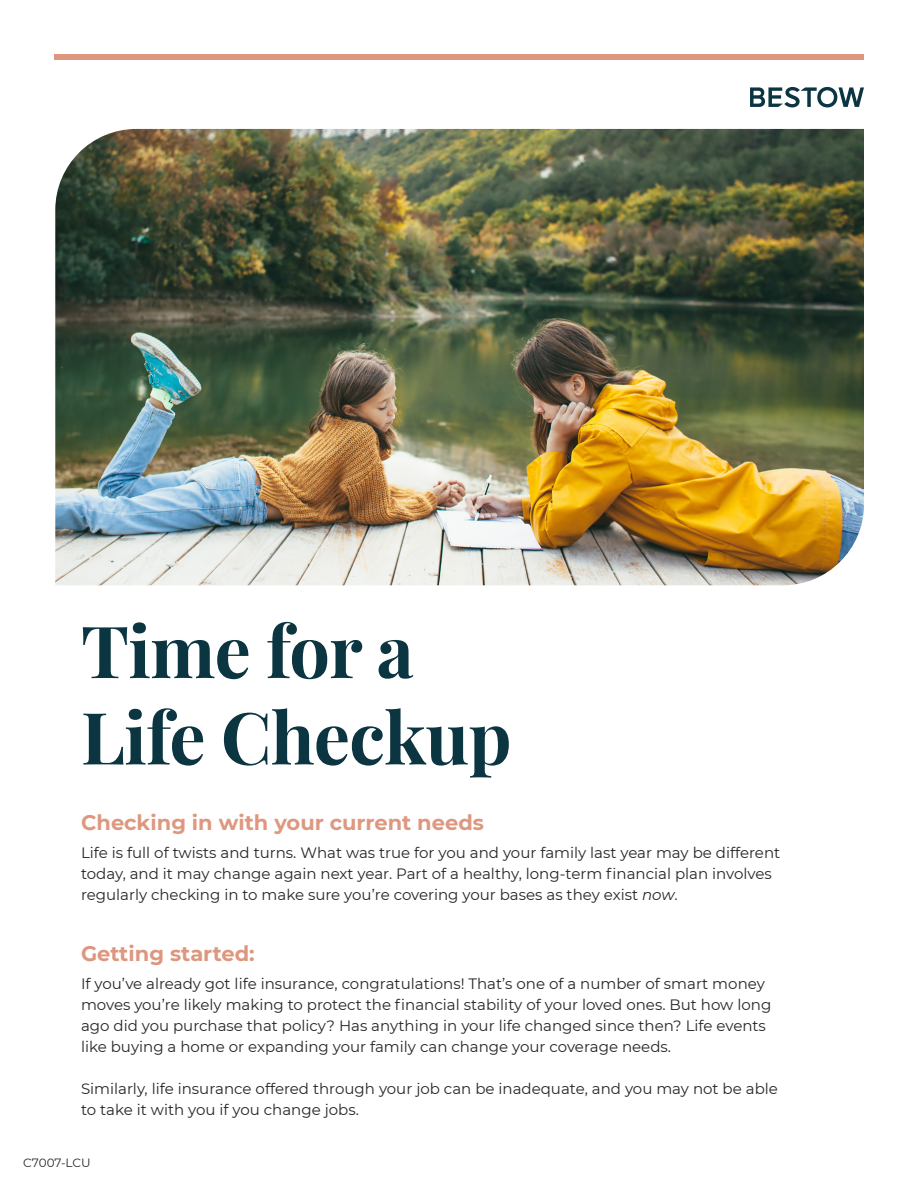
<style>
.page{position:relative;width:918px;height:1188px;background:#fff}
.page>*{position:absolute;margin:0;border:0;box-sizing:border-box;transform-origin:0 0}
.t1{font:72px/86.4px "Playfair Display";letter-spacing:-.01em;color:#0b3541}
.t2{font:700 21px "Montserrat";color:#de987f}
.t3{font:700 21px "Montserrat";color:#dd977f}
.t4{font:15px/21px "Montserrat";color:#282624}
.t5{font:12px "Montserrat";letter-spacing:-.005em;color:#282624}
.s1{font-style:italic}
</style>
<div class="page">
<svg style="left:750px;top:87px;width:114px;height:20px"></svg>
<img style="left:55px;top:129px;width:809px;height:456px">
<div style="left:54px;top:54px;width:810px;height:5px;background:#dd977f"></div>
<h1 class="t1" style="left:81px;top:605px;width:432px">Time for a<br>Life Checkup</h1>
<h2 class="t2" style="left:81px;top:810px;width:405px">Checking in with your current needs</h2>
<p class="t4" style="left:81px;top:842px;width:701px">Life is full of twists and turns. What was true for you and your family last year may be different today, and it may change again next year. Part of a healthy, long-term financial plan involves regularly checking in to make sure you’re covering your bases as they exist <span class="s1">now</span>.</p>
<h2 class="t3" style="left:81px;top:941px;width:175px">Getting started:</h2>
<p class="t4" style="left:81px;top:973px;width:692px">If you’ve already got life insurance, congratulations! That’s one of a number of smart money moves you’re likely making to protect the financial stability of your loved ones. But how long ago did you purchase that policy? Has anything in your life changed since then? Life events like buying a home or expanding your family can change your coverage needs.</p>
<p class="t4" style="left:81px;top:1078px;width:698px">Similarly, life insurance offered through your job can be inadequate, and you may not be able to take it with you if you change jobs.</p>
<p class="t5" style="left:23px;top:1155px;width:69px">C7007-LCU</p>
</div>
